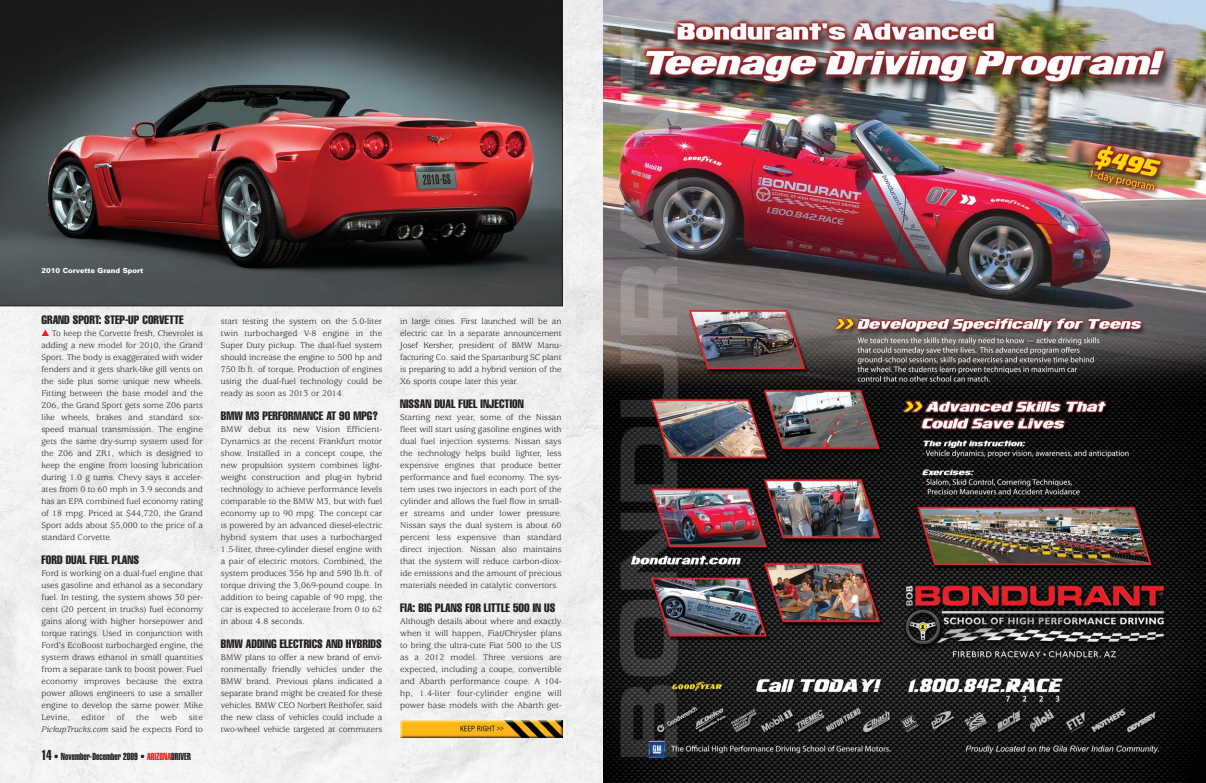
<style>
.page{position:relative;width:1206px;height:783px;background:#fff}
.page>*{position:absolute;margin:0;border:0;box-sizing:border-box;transform-origin:0 0}
.t1{font:extra-condensed 12px "Helvetica";color:#231f20}
.t2{font:10px "Helvetica Extra Compressed";color:#231f20}
.t3{font:9px/12px "Usherwood";color:#231f20;text-align:justify}
.t4{font:900 7px "Univers";color:#fff}
.s1{color:#ed1c24}
.s2{font-style:italic}
.s3{font-size:14px}
</style>
<div class="page">
<img style="left:603px;top:0;width:603px;height:783px">
<div style="left:0;top:0;width:603px;height:783px;background:#f1f1f1"></div>
<svg style="left:0;top:0;width:563px;height:306px;background:#533b3c"></svg>
<img style="left:400px;top:720px;width:162px;height:18px">
<p class="t4" style="left:42px;top:268px;width:103px">2010 Corvette Grand Sport</p>
<h1 class="t1" style="left:42px;top:315px;width:144px">GRAND SPORT: STEP-UP CORVETTE</h1>
<p class="t3" style="left:42px;top:328px;width:163px"><span class="s1">▲</span> To keep the Corvette fresh, Chevrolet is adding a new model for 2010, the Grand Sport. The body is exaggerated with wider fenders and it gets shark-like gill vents on the side plus some unique new wheels.<br>Fitting between the base model and the Z06, the Grand Sport gets some Z06 parts like wheels, brakes and standard six&shy;speed manual transmission. The engine gets the same dry-sump system used for the Z06 and ZR1, which is designed to keep the engine from loosing lubrication during 1.0 g turns. Chevy says it acceler&shy;ates from 0 to 60 mph in 3.9 seconds and has an EPA combined fuel economy rating of 18 mpg. Priced at $44,720, the Grand Sport adds about $5,000 to the price of a standard Corvette.</p>
<h1 class="t1" style="left:42px;top:555px;width:99px">FORD DUAL FUEL PLANS</h1>
<p class="t3" style="left:42px;top:568px;width:163px">Ford is working on a dual-fuel engine that uses gasoline and ethanol as a secondary fuel. In testing, the system shows 30 per&shy;cent (20 percent in trucks) fuel economy gains along with higher horsepower and torque ratings. Used in conjunction with Ford’s EcoBoost turbocharged engine, the system draws ethanol in small quantities from a separate tank to boost power. Fuel economy improves because the extra power allows engineers to use a smaller engine to develop the same power. Mike Levine,</p>
<p class="t3" style="left:82px;top:712px;width:25px">editor</p>
<p class="t3" style="left:117px;top:712px;width:9px">of</p>
<p class="t3" style="left:136px;top:712px;width:14px">the</p>
<p class="t3" style="left:161px;top:712px;width:18px">web</p>
<p class="t3" style="left:42px;top:712px;width:163px;text-align:right">site<br><span class="s2">PickupTrucks.com</span> said he expects Ford to</p>
<p class="t2" style="left:41px;top:753px;width:151px"><span class="s3">14</span> • November-December 2009 • <span class="s1">ARIZONA</span>DRIVER</p>
<p class="t3" style="left:221px;top:316px;width:163px">start testing the system on the 5.0-liter twin turbocharged V-8 engine in the Super Duty pickup. The dual-fuel system should increase the engine to 500 hp and 750 lb.ft. of torque. Production of engines using the dual-fuel technology could be ready as soon as 2013 or 2014.</p>
<h1 class="t1" style="left:221px;top:411px;width:159px">BMW M3 PERFORMANCE AT 90 MPG?</h1>
<p class="t3" style="left:221px;top:424px;width:163px">BMW debut its new Vision Effic ient - Dynamics at the recent Frankfurt motor show. Installed in a concept coupe, the new propulsion system combines light&shy;weight construction and plug-in hybrid technology to achieve performance levels comparable to the BMW M3, but with fuel economy up to 90 mpg. The concept car is powered by an advanced diesel-electric hybrid system that uses a turbocharged 1.5-liter, three-cylinder diesel engine with a pair of electric motors. Combined, the system produces 356 hp and 590 lb.ft. of torque driving the 3,069-pound coupe. In addition to being capable of 90 mpg, the car is expected to accelerate from 0 to 62 in about 4.8 seconds.</p>
<h1 class="t1" style="left:221px;top:639px;width:162px">BMW ADDING ELECTRICS AND HYBRIDS</h1>
<p class="t3" style="left:221px;top:652px;width:163px">BMW plans to offer a new brand of envi&shy;ronmentally friendly vehicles under the BMW brand. Previous plans indicated a separate brand might be created for these vehicles. BMW CEO Norbert Reithofer, said the new class of vehicles could include a two-wheel vehicle targeted at commuters</p>
<p class="t3" style="left:400px;top:316px;width:163px">in large cities. First launched will be an electric car. In a separate an nouncement Josef Kersher, president of BMW Manu - facturing Co. said the Spartan burg SC plant is preparing to add a hybrid version of the X6 sports coupe later this year.</p>
<h1 class="t1" style="left:400px;top:399px;width:125px">NISSAN DUAL FUEL INJECTION</h1>
<p class="t3" style="left:400px;top:412px;width:163px">Starting next year, some of the Nissan fleet will start using gasoline engines with dual fuel injection systems. Nissan says the technology helps build lighter, less expensive engines that produce better performance and fuel economy. The sys&shy;tem uses two injectors in each port of the cylinder and allows the fuel flow in small&shy;er streams and under lower pressure.<br>Nissan says the dual system is about 60 percent less expensive than standard direct injection. Nissan also maintains that the system will reduce carbon-diox&shy;ide emissions and the amount of precious materials needed in catalytic convertors.</p>
<h1 class="t1" style="left:400px;top:603px;width:157px">FIA: BIG PLANS FOR LITTLE 500 IN US</h1>
<p class="t3" style="left:400px;top:616px;width:163px">Although details about where and exactly when it will happen, Fiat/Chrysler plans to bring the ultra-cute Fiat 500 to the US as a 2012 model. Three versions are expected, including a coupe, convertible and Abarth performance coupe. A 104- hp, 1.4-liter four-cylinder engine will power base models with the Abarth get-</p>
</div>
